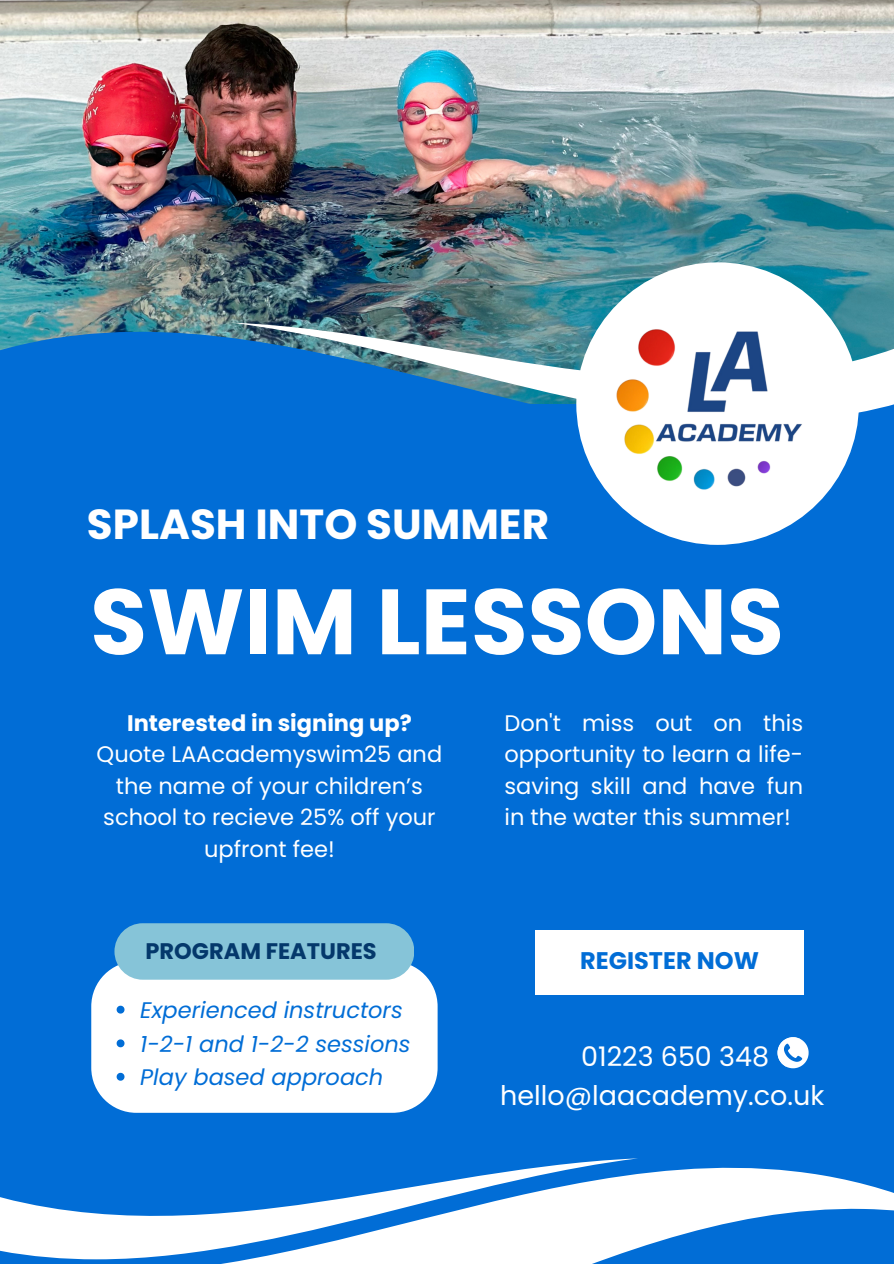
<style>
.page{position:relative;width:894px;height:1264px;background:#fff}
.page>*{position:absolute;margin:0;border:0;box-sizing:border-box;transform-origin:0 0}
.t1{font:700 92.55px "Poppins";color:#fff}
.t2{font:700 42px "Poppins";color:#fff}
.t3{font:27px "Poppins";color:#fff}
.t4{font:700 24px "Poppins";color:#016dd6}
.t5{font:22.5px/31.5px "Poppins";color:#fff;text-align:center}
.t6{font:italic 22.5px "Poppins";color:#016dd6}
.t7{font:700 22.5px "Poppins";color:#fff}
.t8{font:700 22.5px "Poppins";color:#04386b}
</style>
<div class="page">
<div style="left:0;top:0;width:893px;height:1263px;background:#016dd6"></div>
<svg style="left:0;top:1158px;width:893px;height:105px"></svg>
<svg style="left:460px;top:1205px;width:433px;height:58px"></svg>
<div style="left:91px;top:961px;width:346px;height:151px;background:#fff;border-radius:45px"></div>
<div style="left:114px;top:923px;width:300px;height:56px;background:#86c4d8;border-radius:28px"></div>
<div style="left:535px;top:929px;width:268px;height:65px;background:#fff"></div>
<svg style="left:777px;top:1037px;width:31px;height:31px"></svg>
<img style="left:0;top:0;width:893px;height:289px">
<img style="left:0;top:289px;width:893px;height:229px">
<svg style="left:0;top:369px;width:404px;height:108px"></svg>
<img style="left:576px;top:262px;width:282px;height:283px;border-radius:50%">
<svg style="left:117px;top:1005px;width:7px;height:8px"></svg>
<svg style="left:117px;top:1039px;width:7px;height:8px"></svg>
<svg style="left:117px;top:1072px;width:7px;height:8px"></svg>
<p class="t2" style="left:87px;top:495px;width:463px">SPLASH INTO SUMMER</p>
<p class="t1" style="left:90px;top:557px;width:695px">SWIM LESSONS</p>
<p class="t7" style="left:127px;top:707px;width:286px">Interested in signing up?</p>
<p class="t5" style="left:97px;top:738px;width:347px">Quote LAAcademyswim25 and the name of your children’s school to recieve 25% off your upfront fee!</p>
<p class="t8" style="left:145px;top:935px;width:233px">PROGRAM FEATURES</p>
<p class="t6" style="left:140px;top:994px;width:264px">Experienced instructors</p>
<h5 class="t6" style="left:140px;top:1028px;width:272px">1-2-1 and 1-2-2 sessions</h5>
<p class="t6" style="left:140px;top:1061px;width:244px">Play based approach</p>
<p class="t5" style="left:504px;top:707px;width:300px;text-align:justify">Don't miss out on this opportunity to learn a life&shy;saving skill and have fun in the water this summer!</p>
<h4 class="t4" style="left:580px;top:944px;width:180px">REGISTER NOW</h4>
<h5 class="t3" style="left:581px;top:1037px;width:189px">01223 650 348</h5>
<p class="t3" style="left:500px;top:1076px;width:325px">hello@laacademy.co.uk</p>
</div>
